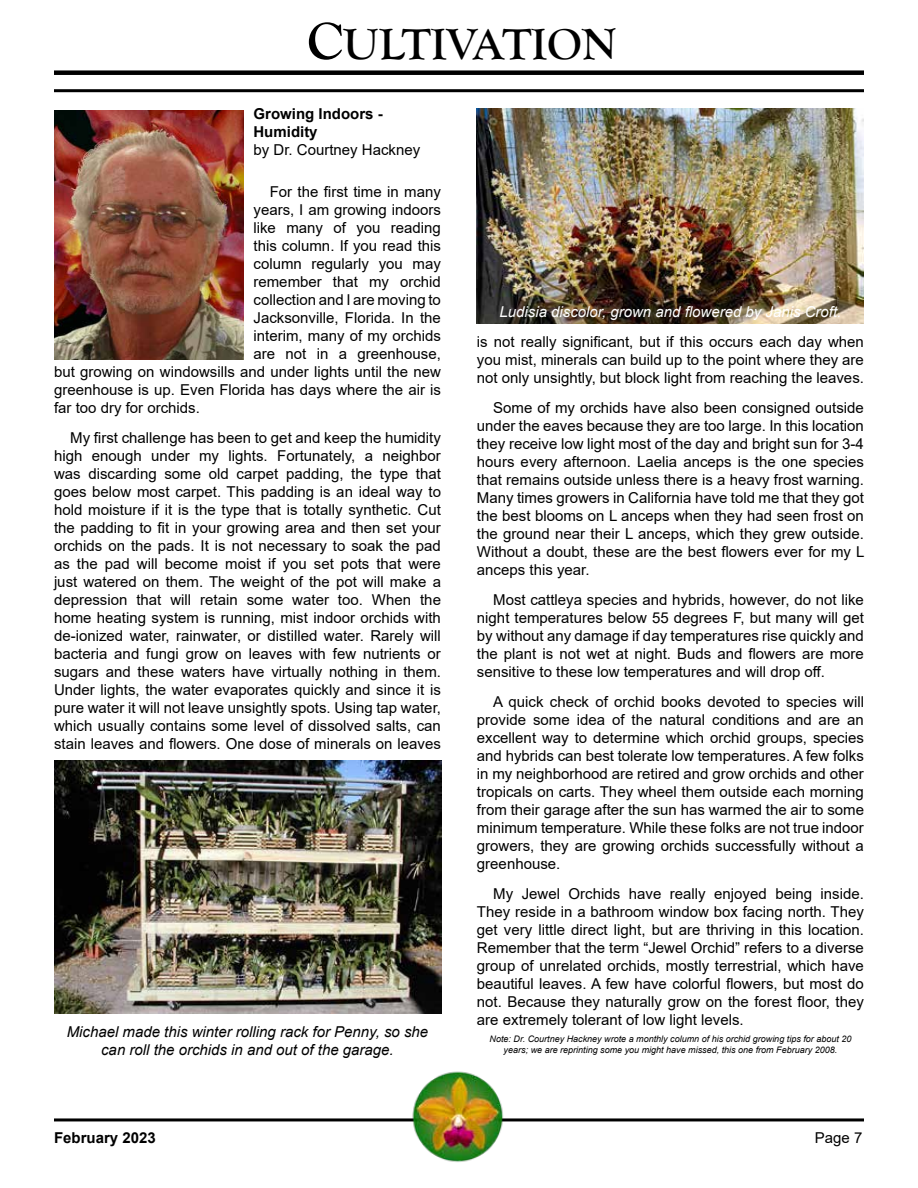
<style>
.page{position:relative;width:918px;height:1188px;background:#fff}
.page>*{position:absolute;margin:0;border:0;box-sizing:border-box;transform-origin:0 0}
.t1{font:700 45px "Goudy Old Style T";color:#000}
.t2{font:15px/18px "Arial";color:#000;text-align:justify}
.t3{font:italic 15px/18px "Arial";color:#000;text-align:center}
.t4{font:italic 15px "Arial";color:#fff}
.t5{font:700 15px/18px "Arial";color:#000}
.t6{font:italic 9px/10.8px "Arial";color:#000;text-align:center}
.s1{font-size:54px}
</style>
<div class="page">
<div style="left:54px;top:70px;width:810px;height:5px;background:#000"></div>
<hr style="left:54px;top:89px;width:810px;height:3px;background:#000">
<hr style="left:54px;top:1118px;width:810px;height:3px;background:#000">
<img style="left:54px;top:110px;width:190px;height:249px">
<img style="left:394px;top:1071px;width:130px;height:91px">
<img style="left:54px;top:760px;width:387px;height:254px">
<img style="left:477px;top:108px;width:387px;height:216px">
<h1 class="t1" style="left:307px;top:19px;width:311px"><span class="s1">C</span>ULTIVATION</h1>
<p class="t5" style="left:254px;top:105px;width:131px">Growing Indoors -<br>Humidity</p>
<p class="t2" style="left:254px;top:141px;width:168px">by Dr. Courtney Hackney</p>
<p class="t2" style="left:270px;top:183px;width:173px">For the first time in many</p>
<p class="t2" style="left:254px;top:201px;width:189px">years, I am growing indoors</p>
<p class="t2" style="left:254px;top:219px;width:189px">like many of you reading</p>
<p class="t2" style="left:254px;top:237px;width:189px">this column. If you read this</p>
<p class="t2" style="left:254px;top:255px;width:189px">column regularly you may</p>
<p class="t2" style="left:254px;top:273px;width:189px">remember that my orchid</p>
<p class="t2" style="left:254px;top:291px;width:189px">collection and I are moving to</p>
<p class="t2" style="left:254px;top:309px;width:189px">Jacksonville, Florida. In the</p>
<p class="t2" style="left:254px;top:327px;width:189px">interim, many of my orchids</p>
<p class="t2" style="left:254px;top:345px;width:189px">are not in a greenhouse,</p>
<p class="t2" style="left:54px;top:363px;width:388px">but growing on windowsills and under lights until the new</p>
<p class="t2" style="left:54px;top:381px;width:388px">greenhouse is up. Even Florida has days where the air is</p>
<p class="t2" style="left:54px;top:399px;width:147px">far too dry for orchids.</p>
<p class="t2" style="left:54px;top:429px;width:389px;text-indent:16px">My first challenge has been to get and keep the humidity high enough under my lights. Fortunately, a neighbor was discarding some old carpet padding, the type that goes below most carpet. This padding is an ideal way to hold moisture if it is the type that is totally synthetic. Cut the padding to fit in your growing area and then set your orchids on the pads. It is not necessary to soak the pad as the pad will become moist if you set pots that were just watered on them. The weight of the pot will make a depression that will retain some water too. When the home heating system is running, mist indoor orchids with de-ionized water, rainwater, or distilled water. Rarely will bacteria and fungi grow on leaves with few nutrients or sugars and these waters have virtually nothing in them.<br>Under lights, the water evaporates quickly and since it is pure water it will not leave unsightly spots. Using tap water, which usually contains some level of dissolved salts, can stain leaves and flowers. One dose of minerals on leaves</p>
<p class="t3" style="left:67px;top:1023px;width:363px">Michael made this winter rolling rack for Penny, so she can roll the orchids in and out of the garage.</p>
<p class="t4" style="left:500px;top:302px;width:343px">Ludisia discolor, grown and flowered by Janis Croft.</p>
<p class="t2" style="left:477px;top:333px;width:389px">is not really significant, but if this occurs each day when you mist, minerals can build up to the point where they are not only unsightly, but block light from reaching the leaves.</p>
<p class="t2" style="left:477px;top:399px;width:389px;text-indent:16px">Some of my orchids have also been consigned outside under the eaves because they are too large. In this location they receive low light most of the day and bright sun for 3-4 hours every afternoon. Laelia anceps is the one species that remains outside unless there is a heavy frost warning.<br>Many times growers in California have told me that they got the best blooms on L anceps when they had seen frost on the ground near their L anceps, which they grew outside.<br>Without a doubt, these are the best flowers ever for my L anceps this year.</p>
<p class="t2" style="left:477px;top:591px;width:389px;text-indent:16px">Most cattleya species and hybrids, however, do not like night temperatures below 55 degrees F, but many will get by without any damage if day temperatures rise quickly and the plant is not wet at night. Buds and flowers are more sensitive to these low temperatures and will drop off.</p>
<p class="t2" style="left:477px;top:693px;width:389px;text-indent:16px">A quick check of orchid books devoted to species will provide some idea of the natural conditions and are an excellent way to determine which orchid groups, species and hybrids can best tolerate low temperatures. A few folks in my neighborhood are retired and grow orchids and other tropicals on carts. They wheel them outside each morning from their garage after the sun has warmed the air to some minimum temperature. While these folks are not true indoor growers, they are growing orchids successfully without a greenhouse.</p>
<p class="t2" style="left:477px;top:885px;width:389px;text-indent:16px">My Jewel Orchids have really enjoyed being inside.<br>They reside in a bathroom window box facing north. They get very little direct light, but are thriving in this location.<br>Remember that the term “Jewel Orchid” refers to a diverse group of unrelated orchids, mostly terrestrial, which have beautiful leaves. A few have colorful flowers, but most do not. Because they naturally grow on the forest floor, they are extremely tolerant of low light levels.</p>
<p class="t6" style="left:490px;top:1034px;width:363px">Note: Dr. Courtney Hackney wrote a monthly column of his orchid growing tips for about 20 years; we are reprinting some you might have missed, this one from February 2008.</p>
<p class="t5" style="left:54px;top:1129px;width:103px">February 2023</p>
<p class="t2" style="left:815px;top:1129px;width:49px">Page 7</p>
</div>
